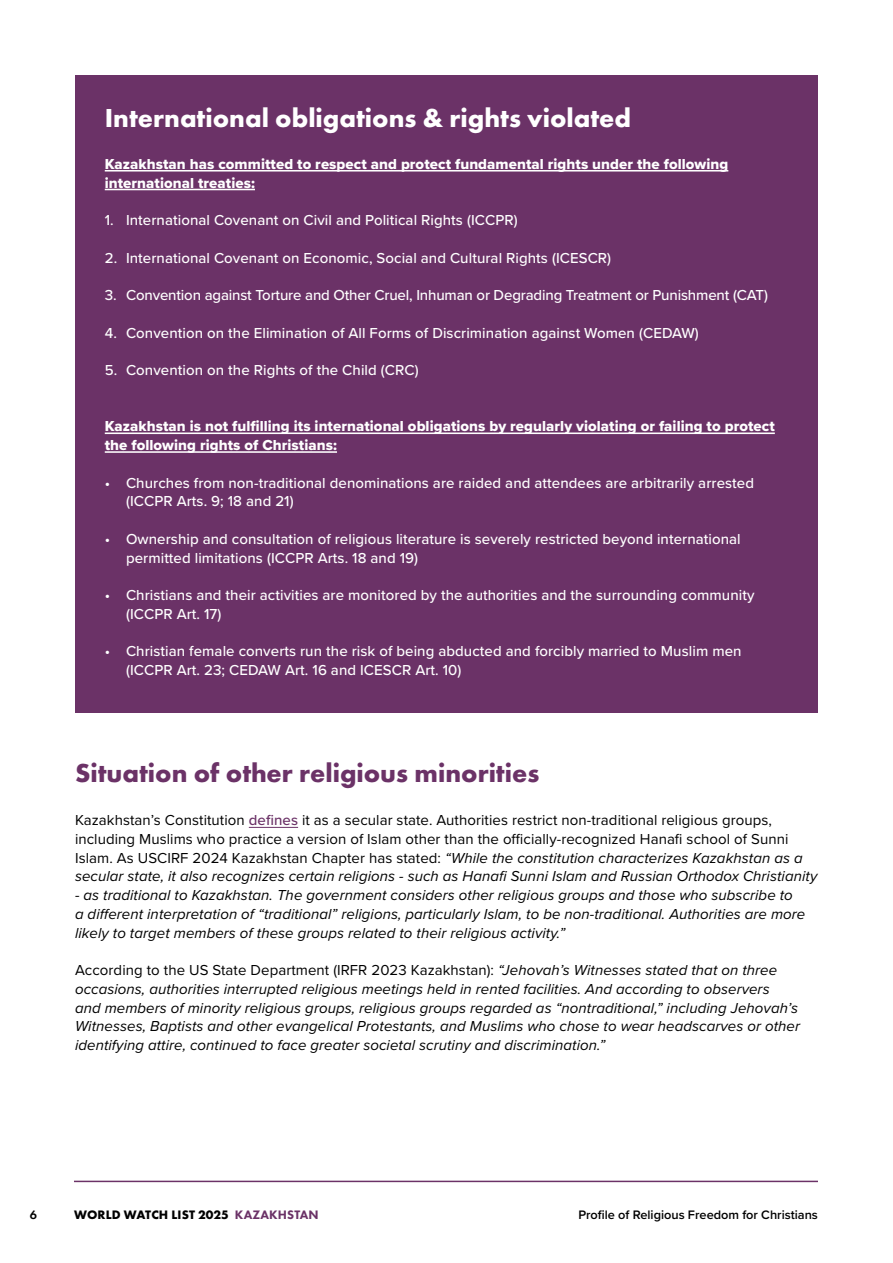
<style>
.page{position:relative;width:893px;height:1263px;background:#fff}
.page>*{position:absolute;margin:0;border:0;box-sizing:border-box;transform-origin:0 0}
.t1{font:700 27px "Futura PT";color:#fff}
.t2{font:700 27px "Futura PT";color:#6b3267}
.t3{font:500 15px/18.8px "Proxima Nova";letter-spacing:.005em;color:#fff}
.t4{font:italic 15px/18.8px "Proxima Nova";letter-spacing:.005em;color:#000}
.t5{font:15px/18.8px "Proxima Nova";letter-spacing:.005em;color:#000}
.t6{font:15px/18.8px "Proxima Nova Extrabld";letter-spacing:.005em;color:#fff}
.t7{font:600 12.75px "Proxima Nova";color:#000}
.t8{font:700 12.75px "Futura PT";letter-spacing:.01em;color:#000}
.t9{font:600 12.75px "Futura PT";color:#000}
.s1{font-weight:500;color:#6b3267}
.s2{font-style:italic}
.s3{font-style:normal}
.s4{font-weight:800;color:#6b3267}
</style>
<div class="page">
<hr style="left:74px;top:1181px;width:744px;height:1px;background:#6b3267">
<div style="left:75px;top:75px;width:743px;height:637px;background:#6b3267"></div>
<hr style="left:105px;top:170px;width:623px;height:2px;background:#fff">
<hr style="left:105px;top:189px;width:150px;height:1px;background:#fff">
<hr style="left:105px;top:432px;width:670px;height:2px;background:#fff">
<hr style="left:105px;top:451px;width:232px;height:2px;background:#fff">
<hr style="left:249px;top:827px;width:49px;height:1px;background:#6b3267">
<h1 class="t1" style="left:105px;top:101px;width:528px">International obligations &amp; rights violated</h1>
<p class="t6" style="left:105px;top:154px;width:625px">Kazakhstan has committed to respect and protect fundamental rights under the following international treaties:</p>
<p class="t3" style="left:105px;top:210px;width:414px">1. International Covenant on Civil and Political Rights (ICCPR)</p>
<p class="t3" style="left:105px;top:248px;width:508px">2. International Covenant on Economic, Social and Cultural Rights (ICESCR)</p>
<p class="t3" style="left:105px;top:285px;width:665px">3. Convention against Torture and Other Cruel, Inhuman or Degrading Treatment or Punishment (CAT)</p>
<p class="t3" style="left:105px;top:323px;width:596px">4. Convention on the Elimination of All Forms of Discrimination against Women (CEDAW)</p>
<p class="t3" style="left:105px;top:360px;width:315px">5. Convention on the Rights of the Child (CRC)</p>
<p class="t6" style="left:105px;top:417px;width:672px">Kazakhstan is not fulfilling its international obligations by regularly violating or failing to protect the following rights of Christians:</p>
<p class="t3" style="left:126px;top:473px;width:629px;text-indent:-21px">• Churches from non-traditional denominations are raided and attendees are arbitrarily arrested (ICCPR Arts. 9; 18 and 21)</p>
<p class="t3" style="left:126px;top:529px;width:616px;text-indent:-21px">• Ownership and consultation of religious literature is severely restricted beyond international permitted limitations (ICCPR Arts. 18 and 19)</p>
<p class="t3" style="left:126px;top:585px;width:630px;text-indent:-21px">• Christians and their activities are monitored by the authorities and the surrounding community (ICCPR Art. 17)</p>
<p class="t3" style="left:126px;top:641px;width:617px;text-indent:-21px">• Christian female converts run the risk of being abducted and forcibly married to Muslim men (ICCPR Art. 23; CEDAW Art. 16 and ICESCR Art. 10)</p>
<h1 class="t2" style="left:75px;top:755px;width:466px">Situation of other religious minorities</h1>
<p class="t5" style="left:75px;top:810px;width:744px">Kazakhstan’s Constitution <span class="s1">defines</span> it as a secular state. Authorities restrict non-traditional religious groups, including Muslims who practice a version of Islam other than the officially-recognized Hanafi school of Sunni Islam. As USCIRF 2024 Kazakhstan Chapter has stated: <span class="s2">“While the constitution characterizes Kazakhstan as a secular state, it also recognizes certain religions - such as Hanafi Sunni Islam and Russian Orthodox Christianity</span></p>
<p class="t4" style="left:75px;top:885px;width:732px">- as traditional to Kazakhstan. The government considers other religious groups and those who subscribe to<br>a different interpretation of “traditional” religions, particularly Islam, to be non-traditional. Authorities are more likely to target members of these groups related to their religious activity.”</p>
<p class="t4" style="left:75px;top:960px;width:726px"><span class="s3">According to the US State Department (IRFR 2023 Kazakhstan):</span> “Jehovah’s Witnesses stated that on three occasions, authorities interrupted religious meetings held in rented facilities. And according to observers<br>and members of minority religious groups, religious groups regarded as “nontraditional,” including Jehovah’s Witnesses, Baptists and other evangelical Protestants, and Muslims who chose to wear headscarves or other identifying attire, continued to face greater societal scrutiny and discrimination.”</p>
<p class="t9" style="left:30px;top:1207px;width:9px">6</p>
<p class="t8" style="left:74px;top:1206px;width:246px">WORLD WATCH LIST 2025 <span class="s4">KAZAKHSTAN</span></p>
<p class="t7" style="left:578px;top:1205px;width:241px">Profile of Religious Freedom for Christians</p>
</div>
